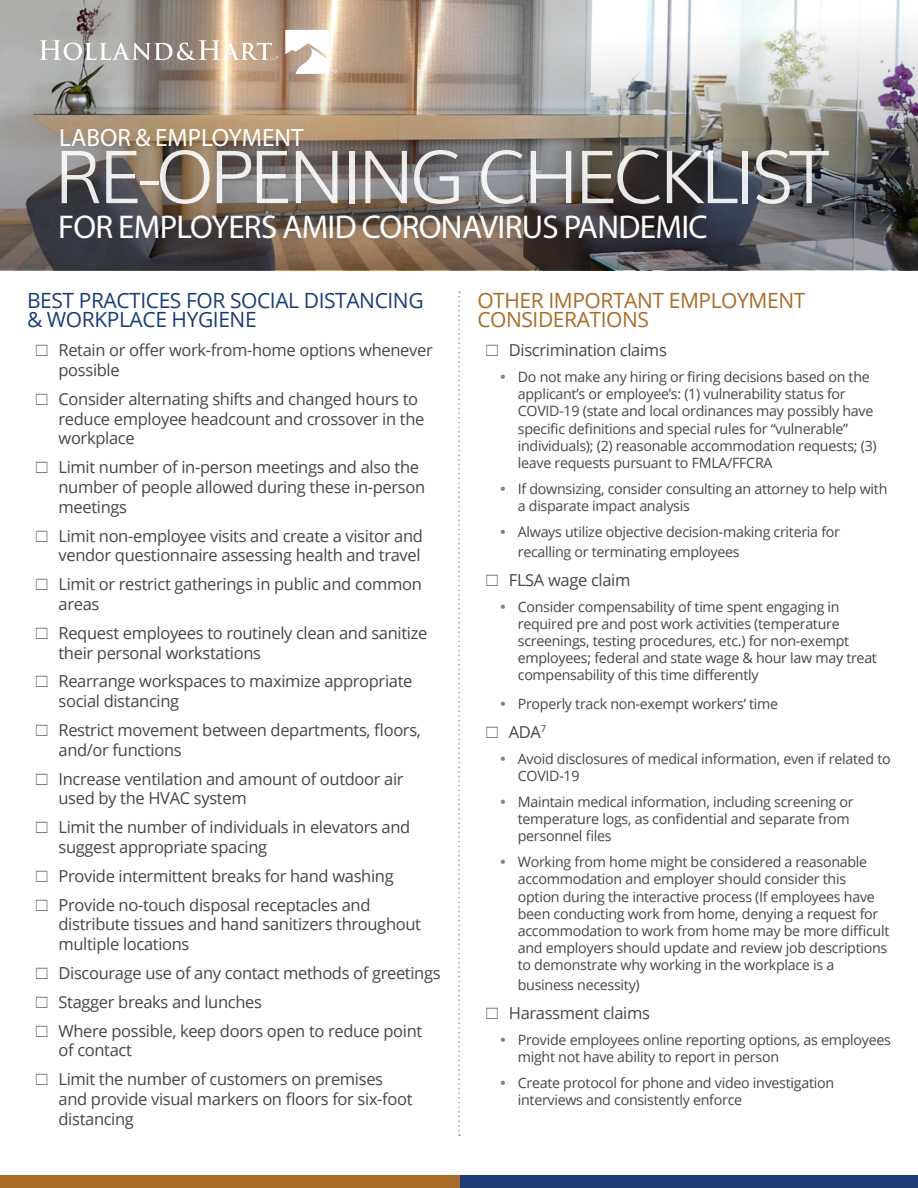
<style>
.page{position:relative;width:918px;height:1188px;background:#fff}
.page>*{position:absolute;margin:0;border:0;box-sizing:border-box;transform-origin:0 0}
.t1{font:300 73.5px "Muli";letter-spacing:-.06em;color:#fff}
.t2{font:33px "Myriad Pro";letter-spacing:-.02em;color:#fff}
.t3{font:25.05px "Myriad Pro";color:#fff}
.t4{font:21px/19.8px "Open Sans";letter-spacing:-.02em;color:#1a3e74}
.t5{font:21px/19.8px "Open Sans";letter-spacing:-.02em;color:#a96c28}
.t6{font:16.5px/19.8px "Open Sans";letter-spacing:-.02em;color:#454646}
.t7{font:14.25px/17.1px "Open Sans";letter-spacing:-.02em;color:#454646}
</style>
<div class="page">
<div style="left:460px;top:1176px;width:458px;height:12px;background:#1e3d78"></div>
<div style="left:0;top:1176px;width:460px;height:12px;background:#a96c28"></div>
<svg style="left:458px;top:291px;width:2px;height:845px"></svg>
<img style="left:0;top:0;width:918px;height:270px">
<svg style="left:39px;top:40px;width:240px;height:20px"></svg>
<svg style="left:285px;top:30px;width:52px;height:44px"></svg>
<p class="t3" style="left:59px;top:122px;width:246px">LABOR &amp; EMPLOYMENT</p>
<h1 class="t1" style="left:54px;top:118px;width:777px">RE-OPENING CHECKLIST</h1>
<p class="t2" style="left:58px;top:206px;width:651px">FOR EMPLOYERS AMID CORONAVIRUS PANDEMIC</p>
<p class="t4" style="left:27px;top:289px;width:398px">BEST PRACTICES FOR SOCIAL DISTANCING &amp; WORKPLACE HYGIENE</p>
<p class="t6" style="left:58px;top:340px;width:376px">Retain or offer work-from-home options whenever possible</p>
<p class="t6" style="left:58px;top:388px;width:367px">Consider alternating shifts and changed hours to reduce employee headcount and crossover in the workplace</p>
<p class="t6" style="left:58px;top:457px;width:368px">Limit number of in-person meetings and also the number of people allowed during these in-person meetings</p>
<p class="t6" style="left:58px;top:525px;width:366px">Limit non-employee visits and create a visitor and vendor questionnaire assessing health and travel</p>
<p class="t6" style="left:58px;top:574px;width:365px">Limit or restrict gatherings in public and common areas</p>
<p class="t6" style="left:58px;top:622px;width:370px">Request employees to routinely clean and sanitize their personal workstations</p>
<p class="t6" style="left:58px;top:671px;width:356px">Rearrange workspaces to maximize appropriate social distancing</p>
<p class="t6" style="left:58px;top:720px;width:364px">Restrict movement between departments, floors, and/or functions</p>
<p class="t6" style="left:58px;top:768px;width:347px">Increase ventilation and amount of outdoor air used by the HVAC system</p>
<p class="t6" style="left:58px;top:817px;width:353px">Limit the number of individuals in elevators and suggest appropriate spacing</p>
<p class="t6" style="left:58px;top:865px;width:337px">Provide intermittent breaks for hand washing</p>
<p class="t6" style="left:58px;top:894px;width:364px">Provide no-touch disposal receptacles and distribute tissues and hand sanitizers throughout multiple locations</p>
<p class="t6" style="left:58px;top:963px;width:384px">Discourage use of any contact methods of greetings</p>
<p class="t6" style="left:58px;top:991px;width:205px">Stagger breaks and lunches</p>
<p class="t6" style="left:58px;top:1020px;width:365px">Where possible, keep doors open to reduce point of contact</p>
<p class="t6" style="left:58px;top:1069px;width:356px">Limit the number of customers on premises and provide visual markers on floors for six-foot distancing</p>
<p class="t5" style="left:477px;top:289px;width:330px">OTHER IMPORTANT EMPLOYMENT<br>CONSIDERATIONS</p>
<p class="t6" style="left:509px;top:340px;width:160px">Discrimination claims</p>
<p class="t7" style="left:518px;top:368px;width:360px">Do not make any hiring or firing decisions based on the applicant’s or employee’s: (1) vulnerability status for COVID-19 (state and local ordinances may possibly have specific definitions and special rules for “vulnerable” individuals); (2) reasonable accommodation requests; (3) leave requests pursuant to FMLA/FFCRA</p>
<p class="t7" style="left:518px;top:480px;width:371px">If downsizing, consider consulting an attorney to help with a disparate impact analysis</p>
<p class="t7" style="left:518px;top:522px;width:324px;line-height:19.8px">Always utilize objective decision-making criteria for recalling or terminating employees</p>
<p class="t6" style="left:509px;top:569px;width:123px">FLSA wage claim</p>
<p class="t7" style="left:518px;top:598px;width:361px">Consider compensability of time spent engaging in required pre and post work activities (temperature screenings, testing procedures, etc.) for non-exempt employees; federal and state wage &amp; hour law may treat compensability of this time differently</p>
<p class="t7" style="left:518px;top:695px;width:262px">Properly track non-exempt workers’ time</p>
<p class="t6" style="left:509px;top:721px;width:39px">ADA<sup>7</sup></p>
<p class="t7" style="left:518px;top:750px;width:374px">Avoid disclosures of medical information, even if related to<br>COVID-19</p>
<p class="t7" style="left:518px;top:793px;width:337px">Maintain medical information, including screening or temperature logs, as confidential and separate from personnel files</p>
<p class="t7" style="left:518px;top:853px;width:373px">Working from home might be considered a reasonable accommodation and employer should consider this option during the interactive process (If employees have been conducting work from home, denying a request for accommodation to work from home may be more difficult and employers should update and review job descriptions to demonstrate why working in the workplace is a</p>
<p class="t7" style="left:518px;top:976px;width:123px">business necessity)</p>
<p class="t6" style="left:509px;top:1002px;width:143px">Harassment claims</p>
<p class="t7" style="left:518px;top:1031px;width:375px">Provide employees online reporting options, as employees might not have ability to report in person</p>
<p class="t7" style="left:518px;top:1074px;width:318px">Create protocol for phone and video investigation interviews and consistently enforce</p>
</div>
